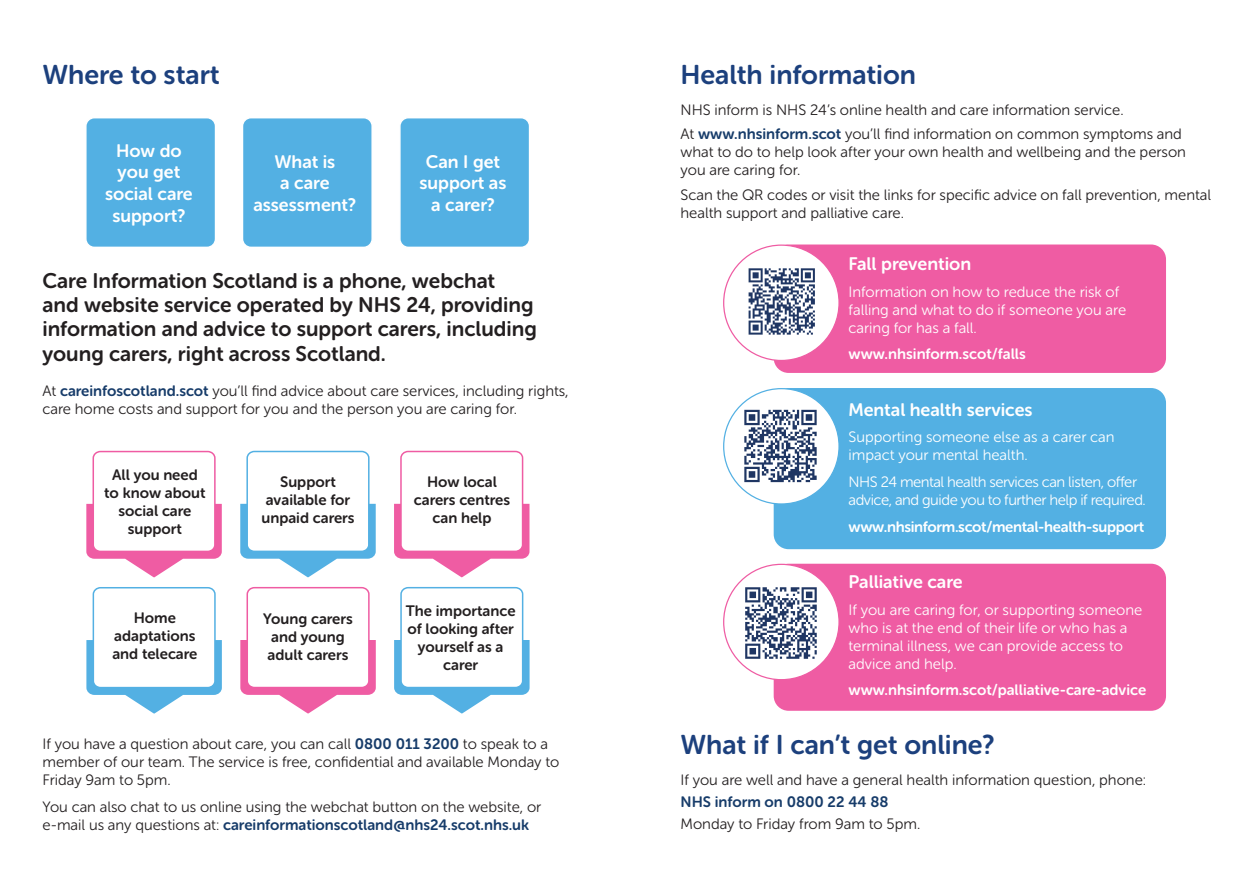
<style>
.page{position:relative;width:1259px;height:893px;background:#fff}
.page>*{position:absolute;margin:0;border:0;box-sizing:border-box;transform-origin:0 0}
.t1{font:27px "Museo Sans Rounded 700";color:#1c407d}
.t2{font:21px/24.5px "Museo Sans Rounded 700";color:#231f20}
.t3{font:18px/21.6px "Museo Sans Rounded 700";color:#fff;text-align:center}
.t4{font:15px/18px "Museo Sans Rounded 300";color:#231f20}
.t5{font:15px/18px "Museo Sans Rounded 300";color:#fff}
.t6{font:15px/18px "Museo Sans Rounded 700";color:#231f20;text-align:center}
.t7{font:15px "Museo Sans Rounded 700";letter-spacing:-.005em;color:#fff}
.t8{font:15px/18px "Museo Sans Rounded 300";letter-spacing:-.03em;color:#fff}
.t9{font:15px "Museo Sans Rounded 700";color:#173c6a}
.s1{font-family:"Museo Sans Rounded 700";color:#173c6a}
</style>
<div class="page">
<div style="left:773px;top:244px;width:393px;height:129px;background:#ef5ca3;border-radius:15px"></div>
<div style="left:773px;top:564px;width:393px;height:147px;background:#ef5ca3;border-radius:15px"></div>
<div style="left:773px;top:388px;width:393px;height:161px;background:#53b0e3;border-radius:15px"></div>
<div style="left:723px;top:245px;width:116px;height:115px;background:#fff;border-radius:50%"></div>
<div style="left:723px;top:564px;width:116px;height:116px;background:#fff;border-radius:50%"></div>
<div style="left:723px;top:389px;width:116px;height:115px;background:#fff;border-radius:50%"></div>
<div style="left:86px;top:118px;width:129px;height:129px;background:#53b0e3;border-radius:9px"></div>
<div style="left:85px;top:117px;width:131px;height:131px;border:2px solid #fff;border-radius:9px"></div>
<div style="left:242px;top:118px;width:130px;height:129px;background:#53b0e3;border-radius:9px"></div>
<div style="left:242px;top:117px;width:131px;height:131px;border:2px solid #fff;border-radius:9px"></div>
<div style="left:400px;top:118px;width:129px;height:129px;background:#53b0e3;border-radius:9px"></div>
<div style="left:399px;top:117px;width:131px;height:131px;border:2px solid #fff;border-radius:9px"></div>
<svg style="left:86px;top:450px;width:136px;height:127px"></svg>
<svg style="left:240px;top:450px;width:136px;height:127px"></svg>
<svg style="left:394px;top:450px;width:135px;height:127px"></svg>
<svg style="left:86px;top:587px;width:136px;height:127px"></svg>
<svg style="left:240px;top:586px;width:136px;height:127px"></svg>
<svg style="left:394px;top:586px;width:135px;height:127px"></svg>
<svg style="left:745px;top:587px;width:71px;height:72px"></svg>
<svg style="left:748px;top:268px;width:67px;height:67px"></svg>
<svg style="left:744px;top:410px;width:72px;height:72px"></svg>
<p class="t1" style="left:43px;top:60px;width:179px">Where to start</p>
<p class="t1" style="left:680px;top:60px;width:237px">Health information</p>
<p class="t4" style="left:680px;top:101px;width:444px">NHS inform is NHS 24’s online health and care information service.</p>
<p class="t4" style="left:680px;top:125px;width:507px">At <span class="s1">www.nhsinform.scot</span> you’ll find information on common symptoms and what to do to help look after your own health and wellbeing and the person you are caring for.</p>
<p class="t4" style="left:680px;top:186px;width:532px">Scan the QR codes or visit the links for specific advice on fall prevention, mental health support and palliative care.</p>
<p class="t3" style="left:105px;top:140px;width:89px">How do you get social care support?</p>
<p class="t3" style="left:253px;top:151px;width:104px">What is<br>a care assessment?</p>
<p class="t3" style="left:419px;top:151px;width:88px">Can I get support as a carer?</p>
<p class="t2" style="left:43px;top:268px;width:496px">Care Information Scotland is a phone, webchat<br>and website service operated by NHS 24, providing information and advice to support carers, including young carers, right across Scotland.</p>
<p class="t4" style="left:43px;top:382px;width:528px">At <span class="s1">careinfoscotland.scot</span> you’ll find advice about care services, including rights, care home costs and support for you and the person you are caring for.</p>
<p class="t6" style="left:104px;top:466px;width:103px">All you need to know about social care support</p>
<p class="t6" style="left:112px;top:609px;width:87px">Home adaptations and telecare</p>
<p class="t6" style="left:261px;top:473px;width:95px">Support available for unpaid carers</p>
<p class="t6" style="left:263px;top:610px;width:91px;text-align:left">Young carers and young adult carers</p>
<p class="t6" style="left:427px;top:473px;width:71px">How local</p>
<p class="t6" style="left:414px;top:491px;width:98px">carers centres</p>
<p class="t6" style="left:432px;top:509px;width:60px">can help</p>
<p class="t6" style="left:406px;top:602px;width:111px">The importance of looking after yourself as a carer</p>
<p class="t4" style="left:43px;top:735px;width:518px">If you have a question about care, you can call <span class="s1">0800 011 3200</span> to speak to a member of our team. The service is free, confidential and available Monday to<br>Friday 9am to 5pm.</p>
<p class="t4" style="left:43px;top:797px;width:500px">You can also chat to us online using the webchat button on the website, or e-mail us any questions at: <span class="s1">careinformationscotland@nhs24.scot.nhs.uk</span></p>
<p class="t3" style="left:848px;top:253px;width:124px">Fall prevention</p>
<p class="t5" style="left:848px;top:283px;width:279px">Information on how to reduce the risk of falling and what to do if someone you are caring for has a fall.</p>
<p class="t7" style="left:848px;top:346px;width:179px">www.nhsinform.scot/falls</p>
<p class="t3" style="left:848px;top:399px;width:185px">Mental health services</p>
<p class="t5" style="left:848px;top:428px;width:268px">Supporting someone else as a carer can impact your mental health.</p>
<p class="t8" style="left:848px;top:473px;width:299px">NHS 24 mental health services can listen, offer advice, and guide you to further help if required.</p>
<p class="t7" style="left:848px;top:518px;width:297px">www.nhsinform.scot/mental-health-support</p>
<p class="t3" style="left:848px;top:571px;width:116px">Palliative care</p>
<p class="t5" style="left:848px;top:600px;width:295px">If you are caring for, or supporting someone who is at the end of their life or who has a terminal illness, we can provide access to advice and help.</p>
<p class="t7" style="left:848px;top:681px;width:299px">www.nhsinform.scot/palliative-care-advice</p>
<p class="t1" style="left:680px;top:730px;width:316px">What if I can’t get online?</p>
<p class="t4" style="left:680px;top:771px;width:467px">If you are well and have a general health information question, phone:</p>
<p class="t9" style="left:680px;top:794px;width:209px">NHS inform on 0800 22 44 88</p>
<p class="t4" style="left:680px;top:815px;width:241px">Monday to Friday from 9am to 5pm.</p>
</div>
